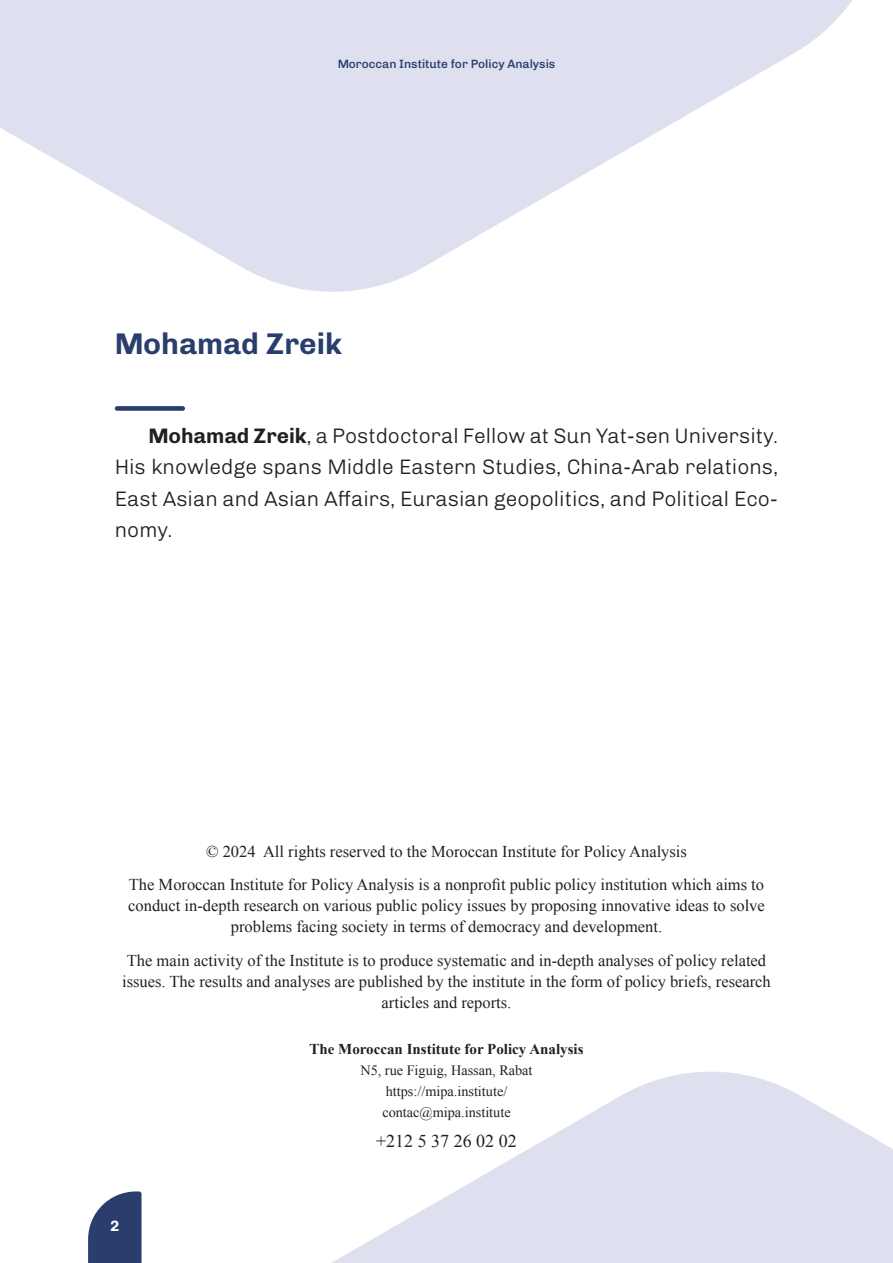
<style>
.page{position:relative;width:893px;height:1263px;background:#fff}
.page>*{position:absolute;margin:0;border:0;box-sizing:border-box;transform-origin:0 0}
.TITRE_GRAND{font:700 30px "Chivo";color:#2a3e6e}
.TEXTE_NORMEE{font:300 21px/31.5px "Chivo";color:#231f20;text-align:justify}
.TEXTE_NORME{font:18px "Times New Roman";color:#231f20}
.t1{font:16.5px/21px "Times New Roman";color:#231f20;text-align:center}
.t2{font:700 15px "Times New Roman";color:#231f20}
.t3{font:700 15px "Chivo";color:#fff}
.t4{font:14.25px "Times New Roman";color:#231f20}
.t5{font:500 12px "Chivo";color:#2a3e6e}
.s1{font-weight:700}
</style>
<div class="page">
<svg style="left:0;top:0;width:852px;height:292px;fill:#dee0ef"></svg>
<svg style="left:332px;top:1072px;width:561px;height:191px;fill:#dee0ef"></svg>
<div style="left:115px;top:406px;width:70px;height:5px;background:#2a3e6e;border-radius:2px"></div>
<svg style="left:88px;top:1191px;width:54px;height:72px"></svg>
<p class="t5" style="left:338px;top:54px;width:219px">Moroccan Institute for Policy Analysis</p>
<p class="TITRE_GRAND" style="left:115px;top:320px;width:229px">Mohamad Zreik</p>
<p class="TEXTE_NORMEE" style="left:115px;top:418px;width:665px;text-indent:34px"><span class="s1">Mohamad Zreik</span>, a Postdoctoral Fellow at Sun Yat-sen University.<br>His knowledge spans Middle Eastern Studies, China-Arab relations, East Asian and Asian Affairs, Eurasian geopolitics, and Political Eco&shy;nomy.</p>
<p class="t1" style="left:206px;top:840px;width:482px">© 2024 All rights reserved to the Moroccan Institute for Policy Analysis</p>
<p class="t1" style="left:128px;top:874px;width:638px">The Moroccan Institute for Policy Analysis is a nonprofit public policy institution which aims to conduct in-depth research on various public policy issues by proposing innovative ideas to solve problems facing society in terms of democracy and development.</p>
<p class="t1" style="left:122px;top:950px;width:650px">The main activity of the Institute is to produce systematic and in-depth analyses of policy related issues. The results and analyses are published by the institute in the form of policy briefs, research articles and reports.</p>
<p class="t2" style="left:309px;top:1039px;width:276px">The Moroccan Institute for Policy Analysis</p>
<p class="t4" style="left:360px;top:1061px;width:174px">N5, rue Figuig, Hassan, Rabat</p>
<p class="t4" style="left:386px;top:1082px;width:123px">https://mipa.institute/</p>
<p class="t4" style="left:382px;top:1103px;width:130px">contac@mipa.institute</p>
<p class="TEXTE_NORME" style="left:376px;top:1128px;width:142px">+212 5 37 26 02 02</p>
<p class="t3" style="left:110px;top:1214px;width:11px">2</p>
</div>
